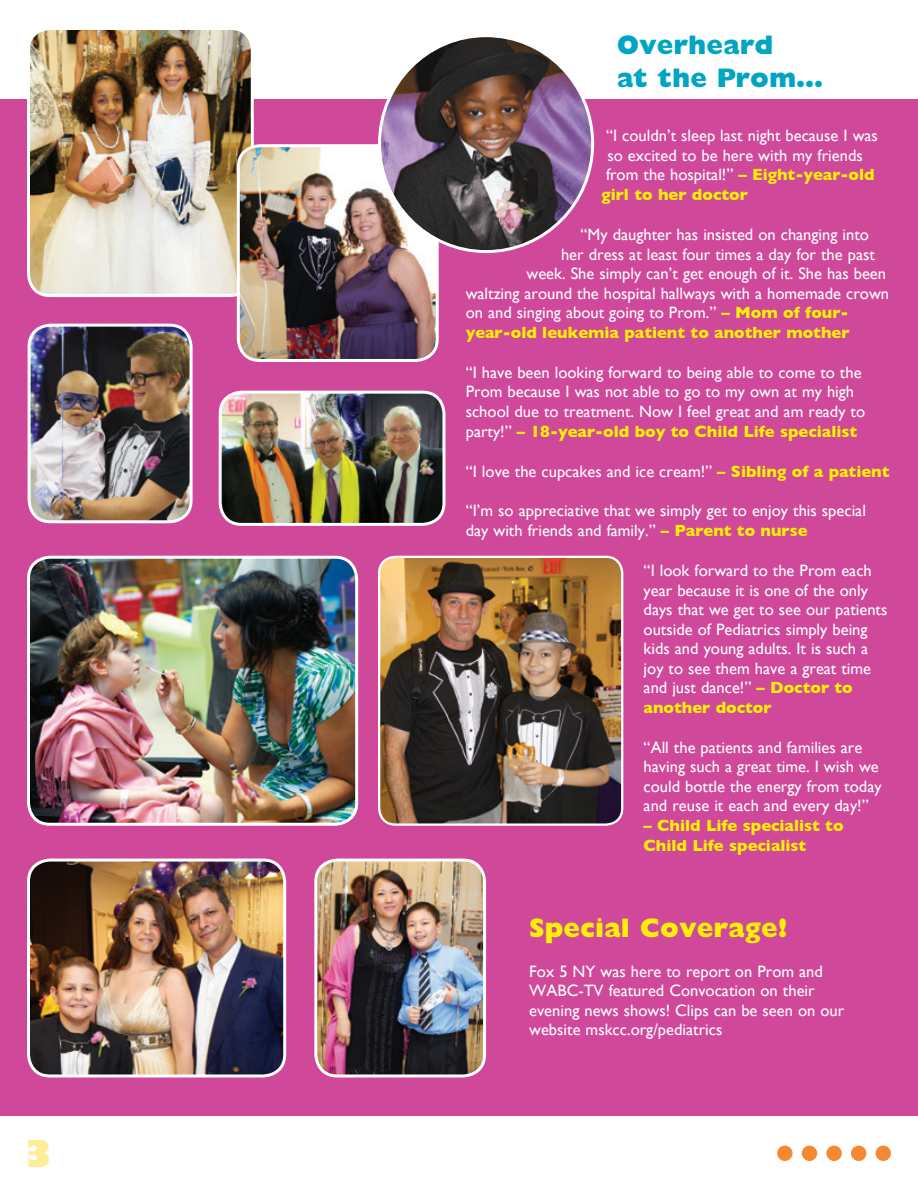
<style>
.page{position:relative;width:918px;height:1188px;background:#fff}
.page>*{position:absolute;margin:0;border:0;box-sizing:border-box;transform-origin:0 0}
.t1{font:800 36px "Gill Sans";color:#ffec96}
.sub1{font:800 27px/32.4px "Gill Sans";color:#00a5c3}
.sub1-2{font:800 27px "Gill Sans";color:#fff101}
.body{font:16.5px/19.6px "Gill Sans";color:#fff}
.body-2{font:700 16.5px/19.8px "Gill Sans";color:#fff101}
.s1{font-weight:700;color:#fff101}
</style>
<div class="page">
<div style="left:0;top:99px;width:918px;height:1017px;background:#d0489a"></div>
<div style="left:777px;top:1146px;width:16px;height:15px;background:#f58932;border-radius:50%"></div>
<div style="left:802px;top:1146px;width:15px;height:15px;background:#f58932;border-radius:50%"></div>
<div style="left:826px;top:1146px;width:16px;height:15px;background:#f58932;border-radius:50%"></div>
<div style="left:851px;top:1146px;width:15px;height:15px;background:#f58932;border-radius:50%"></div>
<div style="left:876px;top:1146px;width:15px;height:15px;background:#f58932;border-radius:50%"></div>
<img style="left:28px;top:31px;width:222px;height:265px">
<div style="left:27px;top:27px;width:227px;height:270px;border:3px solid #fff;border-radius:22px"></div>
<img style="left:29px;top:325px;width:162px;height:197px">
<div style="left:28px;top:324px;width:165px;height:199px;border:3px solid #fff;border-radius:22px"></div>
<img style="left:238px;top:146px;width:199px;height:214px">
<div style="left:237px;top:144px;width:202px;height:218px;border:3px solid #fff;border-radius:22px"></div>
<img style="left:380px;top:38px;width:213px;height:214px">
<img style="left:379px;top:557px;width:243px;height:268px">
<div style="left:378px;top:556px;width:245px;height:270px;border:2px solid #fff;border-radius:16px"></div>
<img style="left:28px;top:557px;width:329px;height:267px">
<div style="left:27px;top:556px;width:331px;height:270px;border:3px solid #fff;border-radius:22px"></div>
<img style="left:28px;top:860px;width:257px;height:216px">
<div style="left:27px;top:859px;width:259px;height:218px;border:3px solid #fff;border-radius:22px"></div>
<img style="left:316px;top:860px;width:169px;height:216px">
<div style="left:314px;top:859px;width:172px;height:218px;border:3px solid #fff;border-radius:22px"></div>
<img style="left:220px;top:392px;width:222px;height:132px">
<div style="left:219px;top:391px;width:227px;height:135px;border:3px solid #fff;border-radius:22px"></div>
<p class="t1" style="left:22px;top:1131px;width:32px">3</p>
<p class="sub1" style="left:617px;top:29px;width:208px">Overheard<br>at the Prom…</p>
<p class="body" style="left:606px;top:126px;width:273px">“I couldn’t sleep last night because I was</p>
<p class="body" style="left:608px;top:145px;width:257px">so excited to be here with my friends</p>
<p class="body" style="left:606px;top:165px;width:270px">from the hospital!” <span class="s1">– Eight-year-old</span></p>
<p class="body-2" style="left:602px;top:185px;width:148px">girl to her doctor</p>
<p class="body" style="left:580px;top:224px;width:290px">“My daughter has insisted on changing into</p>
<p class="body" style="left:561px;top:244px;width:315px">her dress at least four times a day for the past</p>
<p class="body" style="left:526px;top:263px;width:361px">week. She simply can’t get enough of it. She has been</p>
<p class="body" style="left:466px;top:283px;width:425px">waltzing around the hospital hallways with a homemade crown</p>
<p class="body" style="left:466px;top:303px;width:384px">on and singing about going to Prom.” <span class="s1">– Mom of four-</span></p>
<p class="body-2" style="left:466px;top:323px;width:385px">year-old leukemia patient to another mother</p>
<p class="body" style="left:466px;top:362px;width:401px">“I have been looking forward to being able to come to the Prom because I was not able to go to my own at my high school due to treatment. Now I feel great and am ready to party!” <span class="s1">– 18-year-old boy to Child Life specialist</span></p>
<p class="body" style="left:466px;top:461px;width:425px">“I love the cupcakes and ice cream!” <span class="s1">– Sibling of a patient</span></p>
<p class="body" style="left:466px;top:501px;width:402px">“I’m so appreciative that we simply get to enjoy this special day with friends and family.” <span class="s1">– Parent to nurse</span></p>
<p class="body" style="left:644px;top:560px;width:245px">“I look forward to the Prom each year because it is one of the only days that we get to see our patients outside of Pediatrics simply being kids and young adults. It is such a joy to see them have a great time and just dance!” <span class="s1">– Doctor to another doctor</span></p>
<p class="body" style="left:644px;top:737px;width:239px">“All the patients and families are having such a great time. I wish we could bottle the energy from today and reuse it each and every day!”</p>
<p class="body-2" style="left:644px;top:816px;width:201px">– Child Life specialist to<br>Child Life specialist</p>
<p class="sub1-2" style="left:529px;top:912px;width:260px">Special Coverage!</p>
<p class="body" style="left:529px;top:961px;width:317px">Fox 5 NY was here to report on Prom and WABC-TV featured Convocation on their evening news shows! Clips can be seen on our website mskcc.org/pediatrics</p>
</div>
